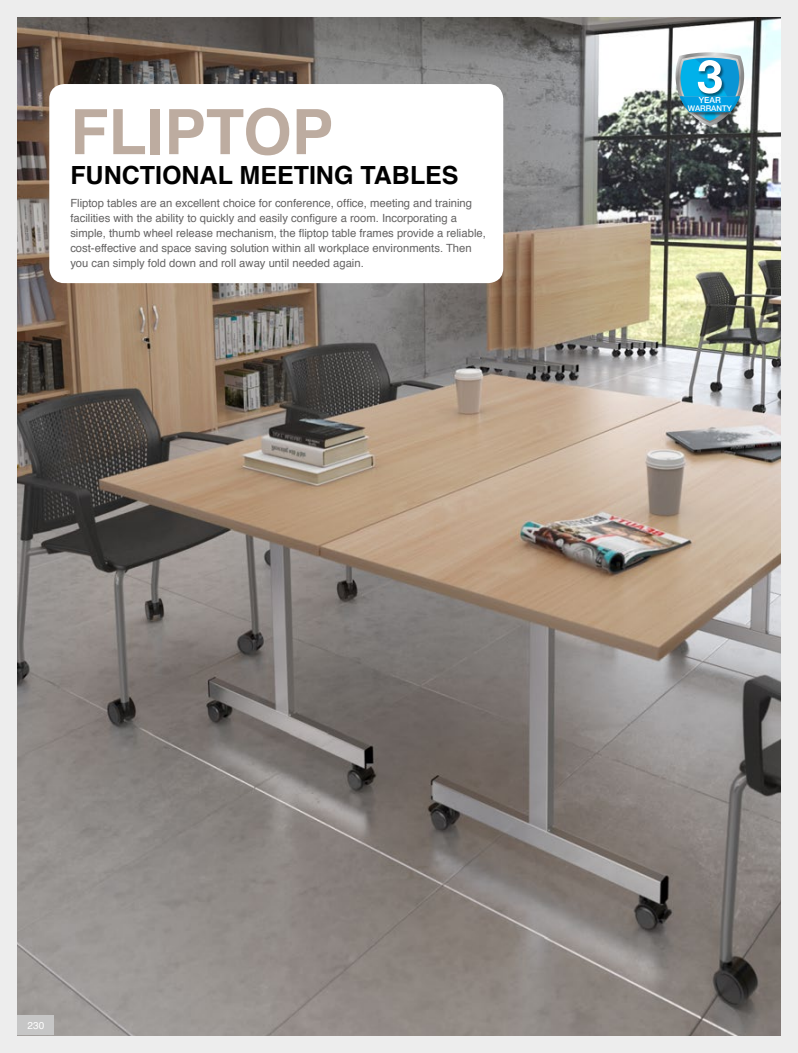
<style>
.page{position:relative;width:798px;height:1053px;background:#fff}
.page>*{position:absolute;margin:0;border:0;box-sizing:border-box;transform-origin:0 0}
.t1{font:700 62.5px "Helvetica";color:#bdaca0}
.t2{font:700 25px "Helvetica";color:#000}
.t3{font:11.25px/15px "Helvetica";color:#646363}
.t4{font:10px "Helvetica";color:#fff}
.t5{font:500 8.25px "Helvetica Neue";color:#fff}
.t6{font:500 7.75px "Helvetica Neue";color:#fff}
</style>
<div class="page">
<div style="left:0;top:0;width:797px;height:1052px;background:#ededed"></div>
<img style="left:18px;top:18px;width:762px;height:1017px">
<img style="left:675px;top:52px;width:68px;height:74px">
<div style="left:49px;top:84px;width:454px;height:199px;background:#fff;border-radius:15px"></div>
<div style="left:18px;top:1015px;width:36px;height:20px;background:#c6c6c6"></div>
<h1 class="t1" style="left:70px;top:82px;width:264px">FLIPTOP</h1>
<h2 class="t2" style="left:70px;top:155px;width:389px">FUNCTIONAL MEETING TABLES</h2>
<p class="t3" style="left:70px;top:195px;width:417px">Fliptop tables are an excellent choice for conference, office, meeting and training facilities with the ability to quickly and easily configure a room. Incorporating a simple, thumb wheel release mechanism, the fliptop table frames provide a reliable, cost-effective and space saving solution within all workplace environments. Then you can simply fold down and roll away until needed again.</p>
<p class="t5" style="left:698px;top:94px;width:23px">YEAR</p>
<p class="t6" style="left:687px;top:102px;width:45px">WARRANTY</p>
<p class="t4" style="left:28px;top:1017px;width:18px">230</p>
</div>
